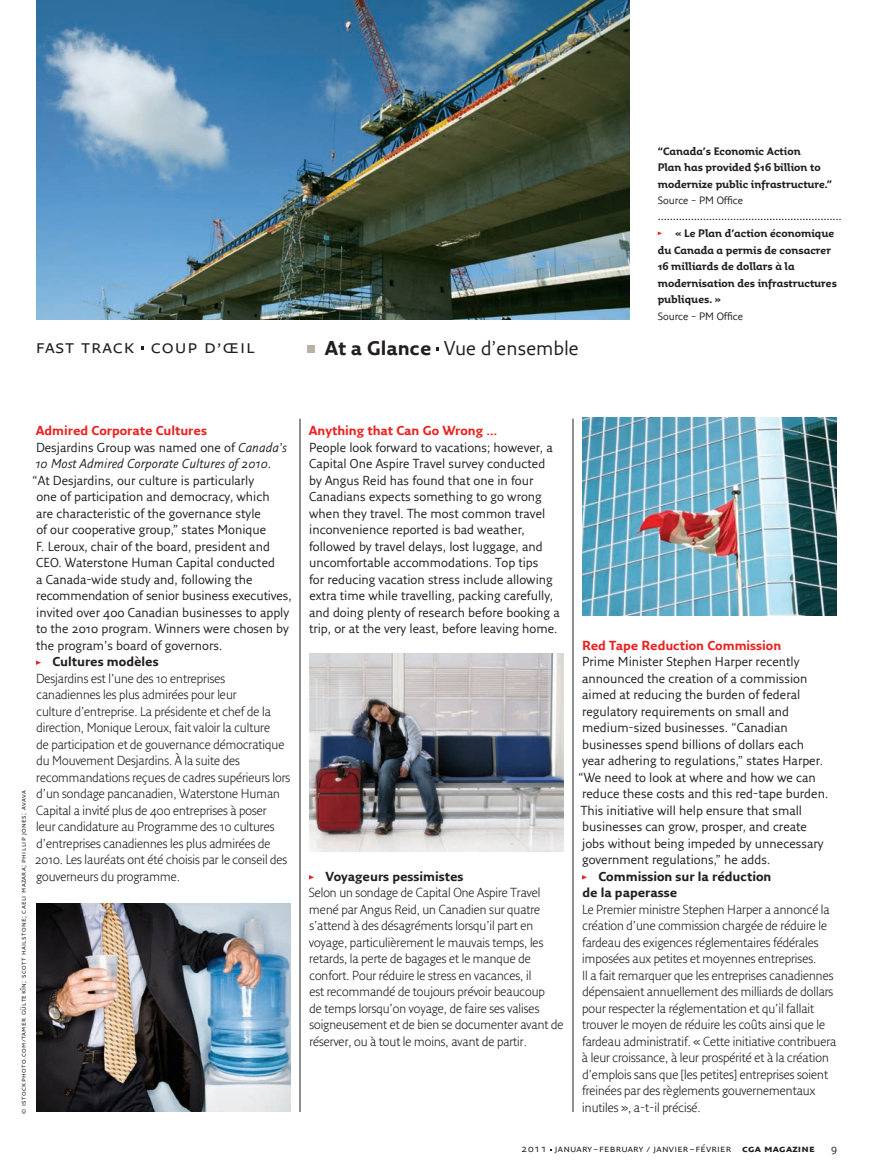
<style>
.page{position:relative;width:891px;height:1175px;background:#fff}
.page>*{position:absolute;margin:0;border:0;box-sizing:border-box;transform-origin:0 0}
.t1{font:19.5px "Fresco Sans";color:#231f20}
.t2{font:19.5px "Fresco Sans SC";letter-spacing:.05em;color:#231f20}
.t3{font:300 12.75px/16.5px "Fresco Sans";color:#231f20}
.t4{font:12.75px/16.5px "Fresco Sans";color:#231f20}
.t5{font:italic 12.75px/16.5px "Fresco Sans";color:#231f20}
.t6{font:700 12.75px/16.5px "Fresco Sans";color:#231f20}
.t7{font:700 12.75px "Fresco Sans";color:#ea2424}
.t8{font:700 10.5px/16.5px "Fresco Inf Sans";color:#231f20}
.t9{font:10.5px "Fresco Sans SC";letter-spacing:.025em;color:#231f20}
.t10{font:10.5px "Fresco Sans";color:#231f20}
.t11{font:7.5px "Fresco Sans SC";letter-spacing:.05em;color:#231f20}
.s1{font-weight:700}
.s2{font-weight:700;font-style:normal;color:#ea2424}
.s3{font-style:normal}
</style>
<div class="page">
<svg style="left:582px;top:875px;width:5px;height:4px"></svg>
<hr style="left:300px;top:418px;width:1px;height:694px;background:#231f20">
<hr style="left:573px;top:418px;width:1px;height:694px;background:#231f20">
<div style="left:308px;top:345px;width:7px;height:8px;background:#bab1a6"></div>
<svg style="left:141px;top:346px;width:3px;height:4px"></svg>
<svg style="left:658px;top:219px;width:183px;height:1px"></svg>
<img style="left:36px;top:0;width:594px;height:320px">
<img style="left:36px;top:903px;width:255px;height:209px">
<svg style="left:309px;top:875px;width:5px;height:4px"></svg>
<img style="left:309px;top:653px;width:255px;height:198px">
<img style="left:582px;top:417px;width:255px;height:198px">
<svg style="left:36px;top:660px;width:5px;height:5px"></svg>
<h1 class="t2" style="left:36px;top:335px;width:220px">fast track coup d’œil</h1>
<h1 class="t1" style="left:325px;top:336px;width:256px"><span class="s1">At a Glance</span> Vue d’ensemble</h1>
<p class="t8" style="left:658px;top:142px;width:176px">“Canada’s Economic Action<br>Plan has provided $16 billion to modernize public infrastructure.”</p>
<p class="t10" style="left:658px;top:194px;width:87px">Source – PM Office</p>
<p class="t8" style="left:658px;top:225px;width:181px;text-indent:18px">« Le Plan d’action économique du Canada a permis de consacrer<br>16 milliards de dollars à la modernisation des infrastructures publiques. »</p>
<p class="t10" style="left:658px;top:310px;width:87px">Source – PM Office</p>
<p class="t5" style="left:35px;top:422px;width:253px"><span class="s2">Admired Corporate Cultures<br></span><span class="s3">Desjardins Group was named one of</span> Canada’s<br>10 Most Admired Corporate Cultures of 2010.</p>
<p class="t4" style="left:32px;top:472px;width:261px">“At Desjardins, our culture is particularly<br>one of participation and democracy, which<br>are characteristic of the governance style<br>of our cooperative group,” states Monique<br>F. Leroux, chair of the board, president and CEO. Waterstone Human Capital conducted<br>a Canada-wide study and, following the recommendation of senior business executives, invited over 400 Canadian businesses to apply to the 2010 program. Winners were chosen by the program’s board of governors.</p>
<p class="t6" style="left:52px;top:653px;width:108px">Cultures modèles</p>
<p class="t3" style="left:35px;top:669px;width:256px">Desjardins est l’une des 10 entreprises canadiennes les plus admirées pour leur<br>culture d’entreprise. La présidente et chef de la direction, Monique Leroux, fait valoir la culture<br>de participation et de gouvernance démocratique du Mouvement Desjardins. À la suite des recommandations reçues de cadres supérieurs lors d’un sondage pancanadien, Waterstone Human Capital a invité plus de 400 entreprises à poser<br>leur candidature au Programme des 10 cultures d’entreprises canadiennes les plus admirées de 2010. Les lauréats ont été choisis par le conseil des gouverneurs du programme.</p>
<p class="t11" style="left:19px;top:1113px;width:325px;rotate:-90deg">© istockphoto.com/tamer gültekîn; scott hailstone; caeli mazara; phillip jones; avava</p>
<p class="t7" style="left:309px;top:423px;width:190px">Anything that Can Go Wrong …</p>
<p class="t4" style="left:309px;top:439px;width:252px">People look forward to vacations; however, a Capital One Aspire Travel survey conducted by Angus Reid has found that one in four Canadians expects something to go wrong when they travel. The most common travel inconvenience reported is bad weather, followed by travel delays, lost luggage, and uncomfortable accommodations. Top tips<br>for reducing vacation stress include allowing extra time while travelling, packing carefully, and doing plenty of research before booking a trip, or at the very least, before leaving home.</p>
<p class="t6" style="left:325px;top:868px;width:140px">Voyageurs pessimistes</p>
<p class="t3" style="left:309px;top:884px;width:256px">Selon un sondage de Capital One Aspire Travel mené par Angus Reid, un Canadien sur quatre s’attend à des désagréments lorsqu’il part en voyage, particulièrement le mauvais temps, les retards, la perte de bagages et le manque de confort. Pour réduire le stress en vacances, il<br>est recommandé de toujours prévoir beaucoup<br>de temps lorsqu’on voyage, de faire ses valises soigneusement et de bien se documenter avant de réserver, ou à tout le moins, avant de partir.</p>
<p class="t7" style="left:582px;top:637px;width:201px">Red Tape Reduction Commission</p>
<p class="t4" style="left:582px;top:653px;width:219px">Prime Minister Stephen Harper recently</p>
<p class="t4" style="left:582px;top:670px;width:227px">announced the creation of a commission</p>
<p class="t4" style="left:582px;top:686px;width:219px">aimed at reducing the burden of federal</p>
<p class="t4" style="left:582px;top:703px;width:208px">regulatory requirements on small and</p>
<p class="t4" style="left:582px;top:719px;width:207px">medium-sized businesses. “Canadian</p>
<p class="t4" style="left:582px;top:736px;width:223px">businesses spend billions of dollars each</p>
<p class="t4" style="left:582px;top:752px;width:242px">year adhering to regulations,” states Harper.</p>
<p class="t4" style="left:578px;top:769px;width:239px">“We need to look at where and how we can</p>
<p class="t4" style="left:582px;top:785px;width:248px">reduce these costs and this red-tape burden.</p>
<p class="t4" style="left:581px;top:802px;width:223px">This initiative will help ensure that small</p>
<p class="t4" style="left:582px;top:818px;width:226px">businesses can grow, prosper, and create</p>
<p class="t4" style="left:582px;top:835px;width:243px">jobs without being impeded by unnecessary</p>
<p class="t4" style="left:582px;top:851px;width:190px">government regulations,” he adds.</p>
<p class="t6" style="left:582px;top:868px;width:191px;text-indent:16px">Commission sur la réduction de la paperasse</p>
<p class="t3" style="left:582px;top:900px;width:256px">Le Premier ministre Stephen Harper a annoncé la création d’une commission chargée de réduire le fardeau des exigences réglementaires fédérales imposées aux petites et moyennes entreprises.<br>Il a fait remarquer que les entreprises canadiennes dépensaient annuellement des milliards de dollars pour respecter la réglementation et qu’il fallait trouver le moyen de réduire les coûts ainsi que le fardeau administratif. « Cette initiative contribuera à leur croissance, à leur prospérité et à la création d’emplois sans que [les petites] entreprises soient freinées par des règlements gouvernementaux</p>
<p class="t3" style="left:582px;top:1098px;width:120px">inutiles », a-t-il précisé.</p>
<p class="t9" style="left:521px;top:1142px;width:295px">2011 january –february / janvier –février <span class="s1">cga magazine</span></p>
<p class="t10" style="left:831px;top:1142px;width:7px">9</p>
</div>
